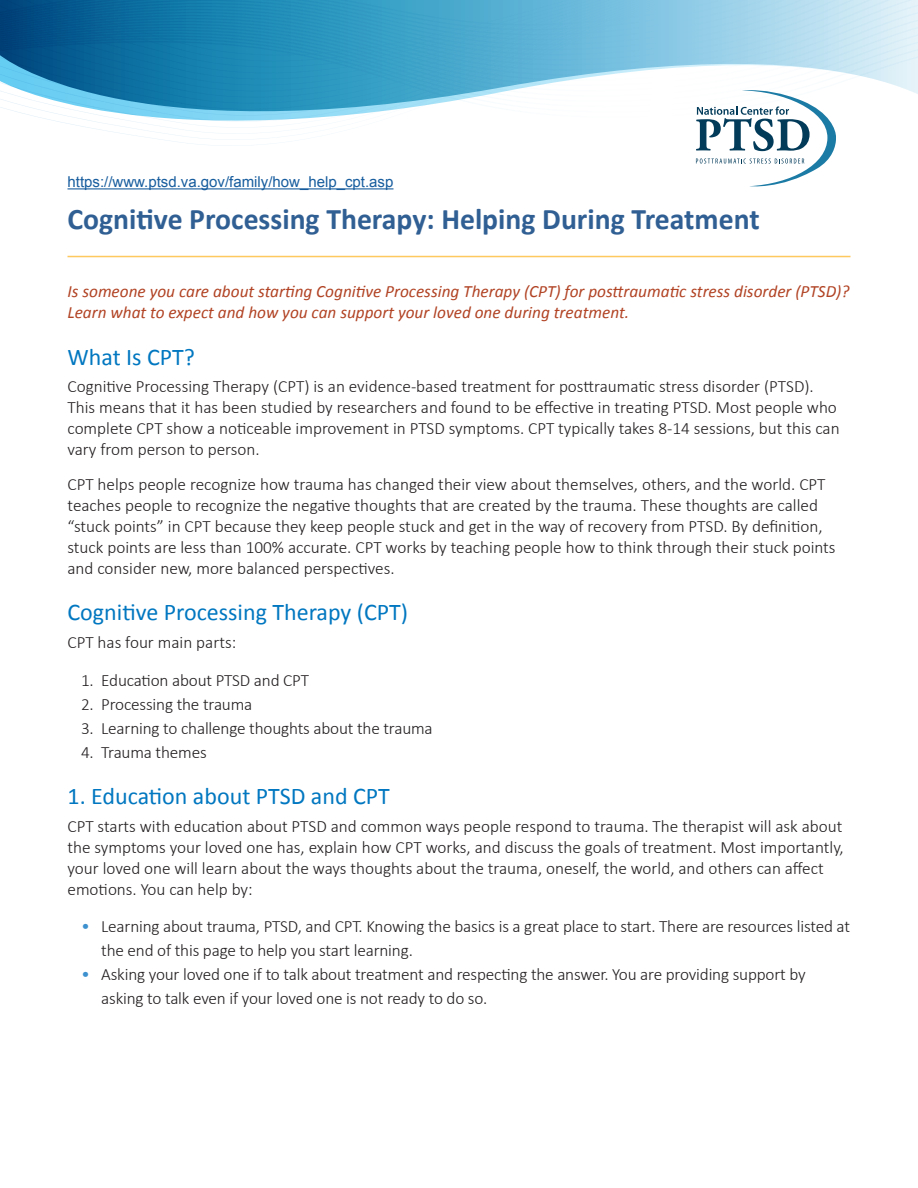
<style>
.page{position:relative;width:918px;height:1188px;background:#fff}
.page>*{position:absolute;margin:0;border:0;box-sizing:border-box;transform-origin:0 0}
.t1{font:700 30px "Calibri";color:#305f94}
.t2{font:24px "Calibri";color:#0077c0}
.Body{font:300 17.25px/21px "Calibri";color:#231f20}
.Body_Summary{font:italic 17.25px/21px "Calibri";color:#b14324}
.t3{font:15px "Arial";color:#175d9e}
.s1{font-size:18px;color:#3d91ce}
</style>
<div class="page">
<hr style="left:68px;top:256px;width:782px;height:1px;background:#fec95e">
<svg style="left:0;top:0;width:918px;height:190px"></svg>
<p class="t3" style="left:68px;top:172px;width:327px">https://www.ptsd.va.gov/family/how_help_cpt.asp</p>
<h1 class="t1" style="left:68px;top:200px;width:694px">Cognitive Processing Therapy: Helping During Treatment</h1>
<p class="Body_Summary" style="left:68px;top:280px;width:784px">Is someone you care about starting Cognitive Processing Therapy (CPT) for posttraumatic stress disorder (PTSD)?<br>Learn what to expect and how you can support your loved one during treatment.</p>
<h2 class="t2" style="left:68px;top:341px;width:129px">What Is CPT?</h2>
<p class="Body" style="left:68px;top:375px;width:774px">Cognitive Processing Therapy (CPT) is an evidence-based treatment for posttraumatic stress disorder (PTSD).<br>This means that it has been studied by researchers and found to be effective in treating PTSD. Most people who complete CPT show a noticeable improvement in PTSD symptoms. CPT typically takes 8-14 sessions, but this can vary from person to person.</p>
<p class="Body" style="left:68px;top:473px;width:770px">CPT helps people recognize how trauma has changed their view about themselves, others, and the world. CPT teaches people to recognize the negative thoughts that are created by the trauma. These thoughts are called “stuck points” in CPT because they keep people stuck and get in the way of recovery from PTSD. By definition, stuck points are less than 100% accurate. CPT works by teaching people how to think through their stuck points and consider new, more balanced perspectives.</p>
<h2 class="t2" style="left:68px;top:597px;width:342px">Cognitive Processing Therapy (CPT)</h2>
<p class="Body" style="left:68px;top:631px;width:170px">CPT has four main parts:</p>
<p class="Body" style="left:81px;top:668px;width:230px">1. Education about PTSD and CPT</p>
<p class="Body" style="left:81px;top:692px;width:173px">2. Processing the trauma</p>
<p class="Body" style="left:81px;top:716px;width:353px">3. Learning to challenge thoughts about the trauma</p>
<p class="Body" style="left:81px;top:740px;width:127px">4. Trauma themes</p>
<h2 class="t2" style="left:68px;top:781px;width:324px">1. Education about PTSD and CPT</h2>
<p class="Body" style="left:68px;top:815px;width:778px">CPT starts with education about PTSD and common ways people respond to trauma. The therapist will ask about the symptoms your loved one has, explain how CPT works, and discuss the goals of treatment. Most importantly, your loved one will learn about the ways thoughts about the trauma, oneself, the world, and others can affect emotions. You can help by:</p>
<p class="Body" style="left:101px;top:914px;width:750px;line-height:24px;text-indent:-20px"><span class="s1">•</span> Learning about trauma, PTSD, and CPT. Knowing the basics is a great place to start. There are resources listed at the end of this page to help you start learning.</p>
<p class="Body" style="left:101px;top:962px;width:706px;line-height:24px;text-indent:-20px"><span class="s1">•</span> Asking your loved one if to talk about treatment and respecting the answer. You are providing support by asking to talk even if your loved one is not ready to do so.</p>
</div>
